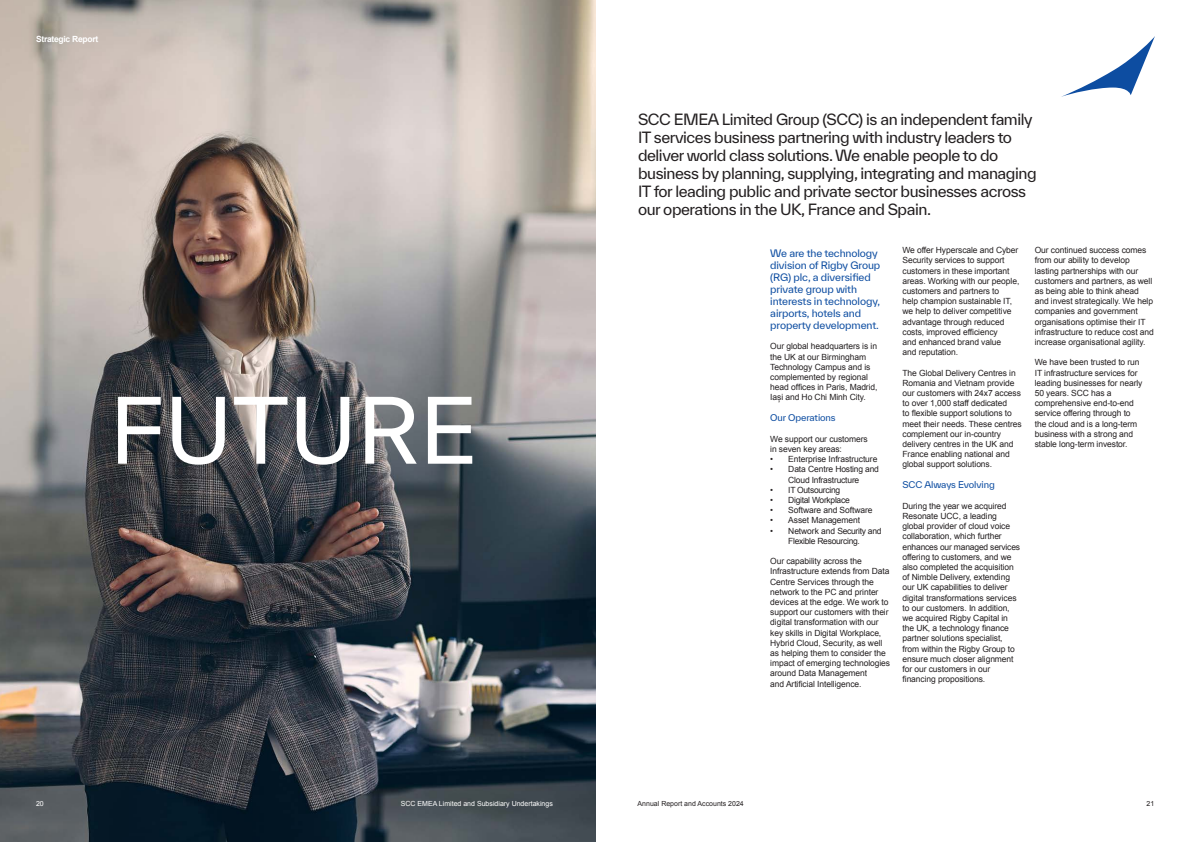
<style>
.page{position:relative;width:1191px;height:842px;background:#fff}
.page>*{position:absolute;margin:0;border:0;box-sizing:border-box;transform-origin:0 0}
.t1{font:88px "TWK Everett";color:#fff}
.t2{font:15px/18px "TWK Everett";letter-spacing:-.03em;color:#231f20}
.t3{font:10px/12px "TWK Everett";letter-spacing:-.01em;color:#0d4da1}
.t4{font:9px "TWK Everett";letter-spacing:-.01em;color:#0d4da1}
.t5{font:8.5px/10.2px "Arial";letter-spacing:-.01em;color:#231f20}
.t6{font:8.5px/10.2px "Arial";letter-spacing:-.035em;color:#231f20;text-align:center}
.t7{font:700 8.5px "Arial";letter-spacing:-.03em;color:#fff}
.t8{font:7px "Arial";color:#fff}
.t9{font:7px "Arial";color:#231f20}
</style>
<div class="page">
<img style="left:0;top:0;width:595px;height:842px">
<svg style="left:1061px;top:36px;width:94px;height:61px"></svg>
<p class="t7" style="left:36px;top:34px;width:64px">Strategic Report</p>
<p class="t1" style="left:110px;top:369px;width:369px">FUTURE</p>
<p class="t8" style="left:36px;top:799px;width:9px">20</p>
<p class="t8" style="left:401px;top:799px;width:154px">SCC EMEA Limited and Subsidiary Undertakings</p>
<p class="t2" style="left:638px;top:110px;width:396px">SCC EMEA Limited Group (SCC) is an independent family<br>IT services business partnering with industry leaders to</p>
<p class="t2" style="left:638px;top:146px;width:362px">deliver world class solutions. We enable people to do</p>
<p class="t2" style="left:638px;top:164px;width:400px">business by planning, supplying, integrating and managing<br>IT for leading public and private sector businesses across our operations in the UK, France and Spain.</p>
<p class="t3" style="left:770px;top:247px;width:111px">We are the technology division of Rigby Group (RG) plc, a diversified private group with interests in technology, airports, hotels and property development.</p>
<p class="t5" style="left:770px;top:341px;width:109px">Our global headquarters is in the UK at our Birmingham<br>Technology Campus and is complemented by regional head offices in Paris, Madrid,<br>Iași and Ho Chi Minh City.</p>
<p class="t4" style="left:770px;top:412px;width:67px">Our Operations</p>
<p class="t5" style="left:770px;top:434px;width:99px">We support our customers</p>
<p class="t5" style="left:770px;top:444px;width:73px">in seven key areas:</p>
<p class="t5" style="left:770px;top:454px;width:109px">• Enterprise Infrastructure</p>
<p class="t5" style="left:770px;top:464px;width:110px;text-align:center">• Data Centre Hosting and<br>Cloud Infrastructure</p>
<p class="t6" style="left:770px;top:485px;width:71px">• IT Outsourcing</p>
<p class="t6" style="left:770px;top:495px;width:81px">• Digital Workplace</p>
<p class="t5" style="left:770px;top:505px;width:104px">• Software and Software</p>
<p class="t5" style="left:770px;top:515px;width:91px">• Asset Management</p>
<p class="t6" style="left:770px;top:526px;width:113px">• Network and Security and<br>Flexible Resourcing.</p>
<p class="t5" style="left:770px;top:556px;width:121px">Our capability across the<br>Infrastructure extends from Data<br>Centre Services through the network to the PC and printer devices at the edge. We work to support our customers with their digital transformation with our key skills in Digital Workplace,<br>Hybrid Cloud, Security, as well as helping them to consider the impact of emerging technologies around Data Management<br>and Artificial Intelligence.</p>
<p class="t5" style="left:902px;top:245px;width:118px">We offer Hyperscale and Cyber<br>Security services to support customers in these important areas. Working with our people, customers and partners to<br>help champion sustainable IT, we help to deliver competitive advantage through reduced costs, improved efficiency<br>and enhanced brand value<br>and reputation.</p>
<p class="t5" style="left:902px;top:367px;width:121px">The Global Delivery Centres in<br>Romania and Vietnam provide our customers with 24x7 access to over 1,000 staff dedicated<br>to flexible support solutions to meet their needs. These centres complement our in-country delivery centres in the UK and<br>France enabling national and global support solutions.</p>
<p class="t4" style="left:902px;top:479px;width:94px">SCC Always Evolving</p>
<p class="t5" style="left:902px;top:501px;width:119px">During the year we acquired<br>Resonate UCC, a leading global provider of cloud voice collaboration, which further enhances our managed services offering to customers, and we also completed the acquisition of Nimble Delivery, extending our UK capabilities to deliver digital transformations services to our customers. In addition, we acquired Rigby Capital in the UK, a technology finance partner solutions specialist, from within the Rigby Group to ensure much closer alignment for our customers in our financing propositions.</p>
<p class="t5" style="left:1034px;top:245px;width:121px">Our continued success comes from our ability to develop lasting partnerships with our customers and partners, as well as being able to think ahead and invest strategically. We help companies and government organisations optimise their IT infrastructure to reduce cost and increase organisational agility.</p>
<p class="t5" style="left:1034px;top:357px;width:109px">We have been trusted to run<br>IT infrastructure services for leading businesses for nearly<br>50 years. SCC has a comprehensive end-to-end service offering through to</p>
<p class="t5" style="left:1034px;top:418px;width:104px">the cloud and is a long-term business with a strong and stable long-term investor.</p>
<p class="t9" style="left:637px;top:799px;width:108px">Annual Report and Accounts 2024</p>
<p class="t9" style="left:1146px;top:799px;width:9px">21</p>
</div>
